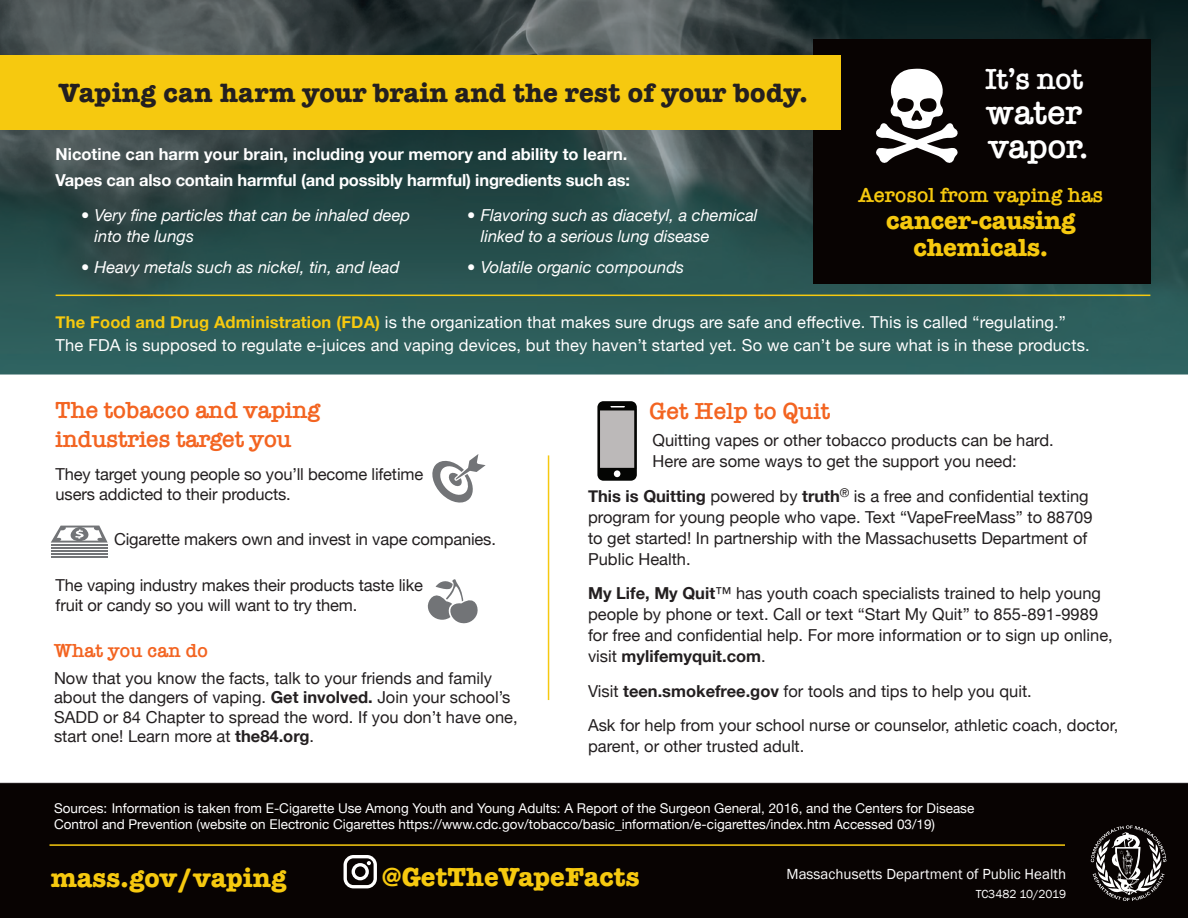
<style>
.page{position:relative;width:1188px;height:918px;background:#fff}
.page>*{position:absolute;margin:0;border:0;box-sizing:border-box;transform-origin:0 0}
.t1{font:600 34.5px/34.5px "American Typewriter";letter-spacing:-.01em;color:#fff}
.t2{font:600 30px "American Typewriter";color:#fff}
.t3{font:700 27.3px "American Typewriter";letter-spacing:.01em;color:#231f20}
.t4{font:700 27px "American Typewriter";color:#f6c90f}
.t5{font:700 25.5px/27px "American Typewriter";letter-spacing:-.01em;color:#f6c90f;text-align:center}
.t6{font:600 24px/28.8px "American Typewriter";letter-spacing:-.01em;color:#f36421}
.t7{font:600 21px "American Typewriter";color:#f6c90f}
.t8{font:600 19.5px "American Typewriter";color:#f36421}
.t9{font:16.5px/21px "Helvetica Neue";color:#231f20}
.t10{font:16.5px/22.5px "Helvetica Neue";letter-spacing:.01em;color:#fff}
.t11{font:italic 16.5px/21px "Helvetica Neue";color:#fff}
.t12{font:700 16.5px/25.8px "Helvetica Neue";letter-spacing:-.01em;color:#fff}
.t13{font:15px "Franklin Gothic";color:#fff}
.t14{font:13.5px/16.5px "Helvetica Neue";color:#fff}
.t15{font:12px "Franklin Gothic";color:#fff}
.s1{font-weight:700;color:#f6c90f}
.s2{font-weight:700}
</style>
<div class="page">
<div style="left:0;top:783px;width:1188px;height:135px;background:#080302"></div>
<img style="left:0;top:0;width:1188px;height:375px">
<svg style="left:344px;top:855px;width:33px;height:33px"></svg>
<hr style="left:50px;top:844px;width:1080px;height:2px;background:#f6c90f">
<hr style="left:548px;top:455px;width:1px;height:245px;background:#f6c90f">
<div style="left:813px;top:39px;width:337px;height:245px;background:#080302"></div>
<div style="left:0;top:55px;width:841px;height:74px;background:#f6c90f"></div>
<svg style="left:876px;top:69px;width:82px;height:94px"></svg>
<hr style="left:56px;top:295px;width:1094px;height:1px;background:#f6c90f">
<svg style="left:51px;top:526px;width:57px;height:17px"></svg>
<hr style="left:51px;top:544px;width:57px;height:2px;background:#727477">
<hr style="left:51px;top:547px;width:57px;height:2px;background:#727477">
<hr style="left:51px;top:550px;width:57px;height:2px;background:#727477">
<hr style="left:51px;top:553px;width:57px;height:2px;background:#727477">
<hr style="left:51px;top:556px;width:57px;height:2px;background:#727477">
<svg style="left:427px;top:579px;width:51px;height:45px"></svg>
<svg style="left:432px;top:454px;width:54px;height:49px"></svg>
<div style="left:1065px;top:807px;width:123px;height:110px;background:#080302"></div>
<svg style="left:1091px;top:825px;width:75px;height:76px"></svg>
<svg style="left:597px;top:401px;width:40px;height:80px;background:#807f7e"></svg>
<h3 class="t3" style="left:59px;top:69px;width:751px">Vaping can harm your brain and the rest of your body.</h3>
<p class="t12" style="left:56px;top:142px;width:576px">Nicotine can harm your brain, including your memory and ability to learn.<br>Vapes can also contain harmful (and possibly harmful) ingredients such as:</p>
<p class="t11" style="left:95px;top:205px;width:317px;text-indent:-13px">• Very fine particles that can be inhaled deep into the lungs</p>
<p class="t11" style="left:81px;top:258px;width:320px">• Heavy metals such as nickel, tin, and lead</p>
<p class="t11" style="left:481px;top:205px;width:278px;text-indent:-13px">• Flavoring such as diacetyl, a chemical linked to a serious lung disease</p>
<p class="t11" style="left:467px;top:258px;width:218px">• Volatile organic compounds</p>
<h2 class="t2" style="left:986px;top:57px;width:99px">It’s not</h2>
<h1 class="t1" style="left:986px;top:94px;width:104px">water vapor.</h1>
<p class="t7" style="left:859px;top:179px;width:246px">Aerosol from vaping has</p>
<h3 class="t5" style="left:886px;top:206px;width:191px">cancer-causing chemicals.</h3>
<p class="t10" style="left:56px;top:312px;width:1036px"><span class="s1">The Food and Drug Administration (FDA)</span> is the organization that makes sure drugs are safe and effective. This is called “regulating.”<br>The FDA is supposed to regulate e-juices and vaping devices, but they haven’t started yet. So we can’t be sure what is in these products.</p>
<h3 class="t6" style="left:56px;top:396px;width:266px">The tobacco and vaping industries target you</h3>
<p class="t9" style="left:56px;top:466px;width:369px;line-height:19.5px">They target young people so you’ll become lifetime users addicted to their products.</p>
<p class="t9" style="left:114px;top:530px;width:383px">Cigarette makers own and invest in vape companies.</p>
<p class="t9" style="left:56px;top:577px;width:369px;line-height:19.5px">The vaping industry makes their products taste like fruit or candy so you will want to try them.</p>
<p class="t8" style="left:54px;top:636px;width:156px">What you can do</p>
<p class="t9" style="left:54px;top:669px;width:465px;line-height:19.5px">Now that you know the facts, talk to your friends and family about the dangers of vaping. <span class="s2">Get involved.</span> Join your school’s SADD or 84 Chapter to spread the word. If you don’t have one, start one! Learn more at <span class="s2">the84.org</span>.</p>
<h3 class="t6" style="left:650px;top:396px;width:182px">Get Help to Quit</h3>
<p class="t9" style="left:653px;top:431px;width:403px">Quitting vapes or other tobacco products can be hard.<br>Here are some ways to get the support you need:</p>
<p class="t9" style="left:588px;top:486px;width:506px"><span class="s2">This is Quitting</span> powered by <span class="s2">truth</span><sup>®</sup> is a free and confidential texting program for young people who vape. Text “VapeFreeMass” to 88709 to get started! In partnership with the Massachusetts Department of Public Health.</p>
<p class="t9" style="left:588px;top:584px;width:526px"><span class="s2">My Life, My Quit</span>™ has youth coach specialists trained to help young people by phone or text. Call or text “Start My Quit” to 855-891-9989 for free and confidential help. For more information or to sign up online, visit <span class="s2">mylifemyquit.com</span>.</p>
<p class="t9" style="left:588px;top:675px;width:532px;line-height:34.5px">Visit <span class="s2">teen.smokefree.gov</span> for tools and tips to help you quit.<br>Ask for help from your school nurse or counselor, athletic coach, doctor,</p>
<p class="t9" style="left:588px;top:737px;width:218px">parent, or other trusted adult.</p>
<p class="t14" style="left:54px;top:801px;width:922px">Sources: Information is taken from E-Cigarette Use Among Youth and Young Adults: A Report of the Surgeon General, 2016, and the Centers for Disease<br>Control and Prevention (website on Electronic Cigarettes https://www.cdc.gov/tobacco/basic_information/e-cigarettes/index.htm Accessed 03/19)</p>
<h3 class="t4" style="left:51px;top:855px;width:237px">mass.gov/vaping</h3>
<h3 class="t4" style="left:382px;top:853px;width:259px">@GetTheVapeFacts</h3>
<p class="t13" style="left:787px;top:864px;width:281px">Massachusetts Department of Public Health</p>
<p class="t15" style="left:976px;top:887px;width:92px">TC3482 10/2019</p>
</div>
